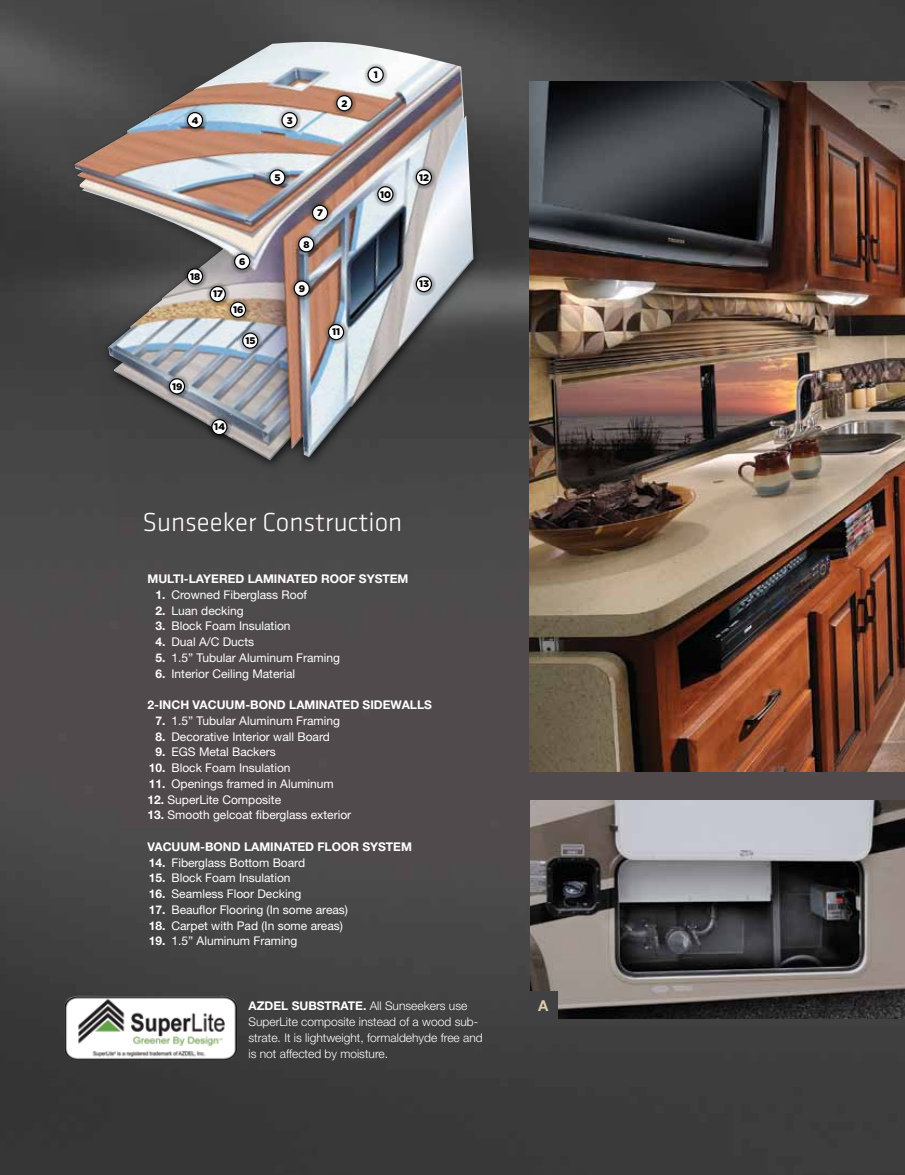
<style>
.page{position:relative;width:905px;height:1175px;background:#fff}
.page>*{position:absolute;margin:0;border:0;box-sizing:border-box;transform-origin:0 0}
.t1{font:300 27px "Klavika";color:#fff}
.t2{font:700 15px "Helvetica Neue";color:#dacbae}
.t3{font:12px "Helvetica Neue";color:#fff}
.t4{font:300 12px/15.8px "Helvetica Neue";color:#fff}
.t5{font:700 12px "Helvetica Neue";color:#fff}
.t6{font:900 9.6px "Gotham";color:#000}
.s1{font-weight:700}
</style>
<div class="page">
<img style="left:0;top:0;width:904px;height:1174px">
<img style="left:530px;top:800px;width:374px;height:218px">
<img style="left:529px;top:81px;width:375px;height:691px">
<img style="left:49px;top:0;width:518px;height:524px">
<img style="left:75px;top:42px;width:398px;height:418px">
<svg style="left:207px;top:415px;width:24px;height:24px"></svg>
<div style="left:212px;top:419px;width:15px;height:15px;background:#fff;border-radius:50%"></div>
<div style="left:211px;top:419px;width:16px;height:16px;border:1px solid #000;border-radius:50%"></div>
<svg style="left:165px;top:374px;width:24px;height:24px"></svg>
<div style="left:169px;top:379px;width:15px;height:15px;background:#fff;border-radius:50%"></div>
<div style="left:169px;top:378px;width:16px;height:16px;border:1px solid #000;border-radius:50%"></div>
<svg style="left:183px;top:264px;width:24px;height:25px"></svg>
<div style="left:187px;top:269px;width:15px;height:15px;background:#fff;border-radius:50%"></div>
<div style="left:187px;top:268px;width:16px;height:16px;border:1px solid #000;border-radius:50%"></div>
<svg style="left:205px;top:282px;width:25px;height:24px"></svg>
<div style="left:210px;top:286px;width:15px;height:15px;background:#fff;border-radius:50%"></div>
<div style="left:210px;top:286px;width:16px;height:16px;border:1px solid #000;border-radius:50%"></div>
<svg style="left:238px;top:328px;width:24px;height:25px"></svg>
<div style="left:243px;top:333px;width:15px;height:15px;background:#fff;border-radius:50%"></div>
<div style="left:242px;top:332px;width:16px;height:17px;border:1px solid #000;border-radius:50%"></div>
<svg style="left:411px;top:272px;width:25px;height:24px"></svg>
<div style="left:416px;top:276px;width:15px;height:15px;background:#fff;border-radius:50%"></div>
<div style="left:416px;top:276px;width:16px;height:16px;border:1px solid #000;border-radius:50%"></div>
<svg style="left:411px;top:165px;width:25px;height:25px"></svg>
<div style="left:416px;top:170px;width:15px;height:15px;background:#fff;border-radius:50%"></div>
<div style="left:416px;top:169px;width:16px;height:16px;border:1px solid #000;border-radius:50%"></div>
<svg style="left:373px;top:182px;width:24px;height:24px"></svg>
<div style="left:378px;top:187px;width:15px;height:15px;background:#fff;border-radius:50%"></div>
<div style="left:377px;top:186px;width:16px;height:16px;border:1px solid #000;border-radius:50%"></div>
<svg style="left:324px;top:320px;width:24px;height:24px"></svg>
<div style="left:328px;top:324px;width:15px;height:15px;background:#fff;border-radius:50%"></div>
<div style="left:328px;top:324px;width:16px;height:16px;border:1px solid #000;border-radius:50%"></div>
<svg style="left:289px;top:276px;width:25px;height:25px"></svg>
<svg style="left:294px;top:281px;width:15px;height:15px"></svg>
<div style="left:293px;top:280px;width:17px;height:17px;border:1px solid #000;border-radius:50%"></div>
<svg style="left:308px;top:201px;width:24px;height:24px"></svg>
<div style="left:312px;top:205px;width:15px;height:15px;background:#fff;border-radius:50%"></div>
<div style="left:312px;top:205px;width:16px;height:16px;border:1px solid #000;border-radius:50%"></div>
<svg style="left:294px;top:232px;width:24px;height:24px"></svg>
<div style="left:299px;top:237px;width:15px;height:15px;background:#fff;border-radius:50%"></div>
<div style="left:298px;top:236px;width:16px;height:16px;border:1px solid #000;border-radius:50%"></div>
<svg style="left:230px;top:249px;width:24px;height:25px"></svg>
<div style="left:235px;top:254px;width:15px;height:15px;background:#fff;border-radius:50%"></div>
<div style="left:234px;top:253px;width:16px;height:17px;border:1px solid #000;border-radius:50%"></div>
<svg style="left:265px;top:165px;width:24px;height:25px"></svg>
<div style="left:270px;top:170px;width:15px;height:15px;background:#fff;border-radius:50%"></div>
<div style="left:269px;top:169px;width:16px;height:17px;border:1px solid #000;border-radius:50%"></div>
<svg style="left:183px;top:108px;width:24px;height:24px"></svg>
<div style="left:187px;top:113px;width:15px;height:15px;background:#fff;border-radius:50%"></div>
<div style="left:187px;top:112px;width:16px;height:16px;border:1px solid #000;border-radius:50%"></div>
<svg style="left:277px;top:108px;width:25px;height:24px"></svg>
<div style="left:282px;top:113px;width:15px;height:15px;background:#fff;border-radius:50%"></div>
<div style="left:281px;top:112px;width:17px;height:16px;border:1px solid #000;border-radius:50%"></div>
<svg style="left:332px;top:91px;width:24px;height:24px"></svg>
<div style="left:337px;top:96px;width:15px;height:15px;background:#fff;border-radius:50%"></div>
<div style="left:336px;top:95px;width:16px;height:16px;border:1px solid #000;border-radius:50%"></div>
<svg style="left:363px;top:63px;width:25px;height:24px"></svg>
<div style="left:368px;top:67px;width:15px;height:15px;background:#fff;border-radius:50%"></div>
<div style="left:367px;top:67px;width:17px;height:16px;border:1px solid #000;border-radius:50%"></div>
<svg style="left:226px;top:297px;width:24px;height:25px"></svg>
<div style="left:230px;top:302px;width:15px;height:15px;background:#fff;border-radius:50%"></div>
<div style="left:230px;top:301px;width:16px;height:17px;border:1px solid #000;border-radius:50%"></div>
<img style="left:64px;top:995px;width:173px;height:65px">
<div style="left:528px;top:991px;width:30px;height:28px;background:#414042"></div>
<p class="t6" style="left:192px;top:113px;width:8px">4</p>
<p class="t6" style="left:287px;top:113px;width:7px">3</p>
<p class="t6" style="left:341px;top:97px;width:7px">2</p>
<p class="t6" style="left:190px;top:270px;width:12px">18</p>
<p class="t6" style="left:213px;top:287px;width:11px">17</p>
<p class="t6" style="left:239px;top:255px;width:8px">6</p>
<p class="t6" style="left:233px;top:303px;width:12px">16</p>
<p class="t6" style="left:245px;top:334px;width:12px">15</p>
<p class="t6" style="left:172px;top:380px;width:12px">19</p>
<p class="t6" style="left:214px;top:420px;width:12px">14</p>
<p class="t6" style="left:274px;top:171px;width:8px">5</p>
<p class="t6" style="left:317px;top:206px;width:7px">7</p>
<p class="t6" style="left:303px;top:238px;width:8px">8</p>
<p class="t6" style="left:299px;top:282px;width:8px">9</p>
<p class="t6" style="left:332px;top:325px;width:10px">11</p>
<p class="t6" style="left:374px;top:68px;width:6px">1</p>
<p class="t6" style="left:380px;top:188px;width:13px">10</p>
<p class="t6" style="left:419px;top:171px;width:12px">12</p>
<p class="t6" style="left:419px;top:277px;width:12px">13</p>
<h1 class="t1" style="left:142px;top:506px;width:261px">Sunseeker Construction</h1>
<p class="t5" style="left:147px;top:571px;width:73px">MULTI-LAYERED</p>
<p class="t5" style="left:248px;top:571px;width:48px">LAM INATED</p>
<p class="t5" style="left:321px;top:571px;width:63px">ROOF SYSTEM</p>
<p class="t3" style="left:155px;top:587px;width:153px"><span class="s1">1.</span> Crowned Fiberglass Roof</p>
<p class="t3" style="left:155px;top:603px;width:90px"><span class="s1">2.</span> Luan decking</p>
<p class="t3" style="left:155px;top:619px;width:137px"><span class="s1">3.</span> Block Foam Insulation</p>
<p class="t3" style="left:155px;top:634px;width:100px"><span class="s1">4.</span> Dual A/C Ducts</p>
<p class="t3" style="left:155px;top:650px;width:186px"><span class="s1">5.</span> 1.5” Tubular Aluminum Framing</p>
<p class="t3" style="left:155px;top:666px;width:141px"><span class="s1">6.</span> Interior Ceiling Material</p>
<p class="t5" style="left:147px;top:697px;width:80px">2-INCH VACUUM</p>
<p class="t5" style="left:245px;top:697px;width:53px">-BOND LAM</p>
<p class="t5" style="left:315px;top:697px;width:22px">INATED</p>
<p class="t5" style="left:362px;top:697px;width:48px">SIDEWALLS</p>
<p class="t3" style="left:155px;top:713px;width:186px"><span class="s1">7.</span> 1.5” Tubular Aluminum Framing</p>
<p class="t3" style="left:155px;top:729px;width:176px"><span class="s1">8.</span> Decorative Interior wall Board</p>
<p class="t3" style="left:155px;top:745px;width:122px"><span class="s1">9.</span> EGS Metal Backers</p>
<p class="t3" style="left:149px;top:760px;width:143px"><span class="s1">10.</span> Block Foam Insulation</p>
<p class="t3" style="left:149px;top:776px;width:186px"><span class="s1">11.</span> Openings framed in Aluminum</p>
<p class="t3" style="left:147px;top:792px;width:135px"><span class="s1">12.</span> SuperLite Composite</p>
<p class="t3" style="left:147px;top:808px;width:205px"><span class="s1">13.</span> Smooth gelcoat fiberglass exterior</p>
<p class="t5" style="left:147px;top:839px;width:35px">VACUUM</p>
<p class="t5" style="left:200px;top:839px;width:92px">-BOND LAMINATED</p>
<p class="t5" style="left:317px;top:839px;width:70px">FLOOR SYSTEM</p>
<p class="t3" style="left:149px;top:855px;width:158px"><span class="s1">14.</span> Fiberglass Bottom Board</p>
<p class="t3" style="left:149px;top:871px;width:143px"><span class="s1">15.</span> Block Foam Insulation</p>
<p class="t3" style="left:149px;top:886px;width:154px"><span class="s1">16.</span> Seamless Floor Decking</p>
<p class="t3" style="left:149px;top:902px;width:201px"><span class="s1">17.</span> Beauflor Flooring (In some areas)</p>
<p class="t3" style="left:149px;top:918px;width:196px"><span class="s1">18.</span> Carpet with Pad (In some areas)</p>
<p class="t3" style="left:149px;top:934px;width:150px"><span class="s1">19.</span> 1.5” Aluminum Framing</p>
<p class="t4" style="left:248px;top:998px;width:236px"><span class="s1">AZDEL SUBSTRATE.</span> All Sunseekers use SuperLite composite instead of a wood sub&shy;strate. It is lightweight, formaldehyde free and is not affected by moisture.</p>
<p class="t2" style="left:538px;top:996px;width:12px">A</p>
</div>
